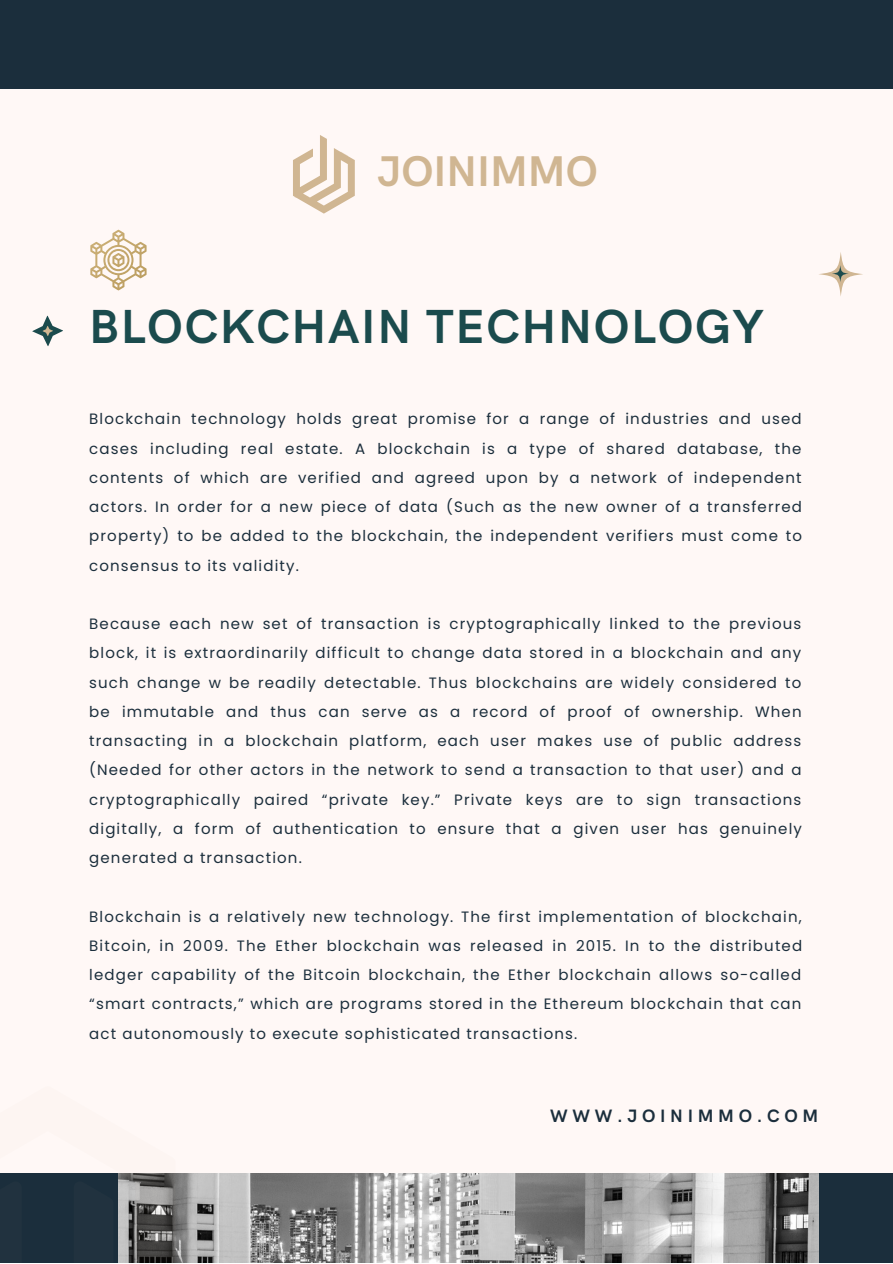
<style>
.page{position:relative;width:893px;height:1264px;background:#fff}
.page>*{position:absolute;margin:0;border:0;box-sizing:border-box;transform-origin:0 0}
.t1{font:700 48px "HK Grotesk Pro";letter-spacing:.035em;color:#1b4b4d}
.t2{font:700 43.05px "HK Grotesk Pro";color:#d0b692}
.t3{font:700 18px "HK Grotesk Pro";letter-spacing:.26em;color:#1b2e3c}
.t4{font:15px/29.2px "Poppins";letter-spacing:.075em;color:#1b2e3c;text-align:justify}
</style>
<div class="page">
<div style="left:0;top:0;width:892px;height:1262px;background:#1b2e3c"></div>
<img style="left:175px;top:1172px;width:643px;height:90px">
<div style="left:0;top:89px;width:892px;height:1083px;background:#fff8f6"></div>
<svg style="left:293px;top:135px;width:62px;height:79px"></svg>
<svg style="left:0;top:1172px;width:175px;height:90px"></svg>
<svg style="left:32px;top:315px;width:31px;height:31px"></svg>
<svg style="left:819px;top:252px;width:44px;height:44px"></svg>
<svg style="left:90px;top:230px;width:56px;height:60px"></svg>
<h2 class="t2" style="left:377px;top:147px;width:222px">JOINIMMO</h2>
<h1 class="t1" style="left:89px;top:299px;width:675px">BLOCKCHAIN TECHNOLOGY</h1>
<p class="t4" style="left:89px;top:404px;width:714px">Blockchain technology holds great promise for a range of industries and used cases including real estate. A blockchain is a type of shared database, the contents of which are verified and agreed upon by a network of independent actors. In order for a new piece of data (Such as the new owner of a transferred property) to be added to the blockchain, the independent verifiers must come to consensus to its validity.</p>
<p class="t4" style="left:89px;top:609px;width:714px">Because each new set of transaction is cryptographically linked to the previous block, it is extraordinarily difficult to change data stored in a blockchain and any such change w be readily detectable. Thus blockchains are widely considered to be immutable and thus can serve as a record of proof of ownership. When transacting in a blockchain platform, each user makes use of public address (Needed for other actors in the network to send a transaction to that user) and a cryptographically paired “private key.” Private keys are to sign transactions digitally, a form of authentication to ensure that a given user has genuinely generated a transaction.</p>
<p class="t4" style="left:89px;top:901px;width:714px">Blockchain is a relatively new technology. The first implementation of blockchain, Bitcoin, in 2009. The Ether blockchain was released in 2015. In to the distributed ledger capability of the Bitcoin blockchain, the Ether blockchain allows so-called “smart contracts,” which are programs stored in the Ethereum blockchain that can act autonomously to execute sophisticated transactions.</p>
<p class="t3" style="left:550px;top:1106px;width:269px">WWW.JOINIMMO.COM</p>
</div>
